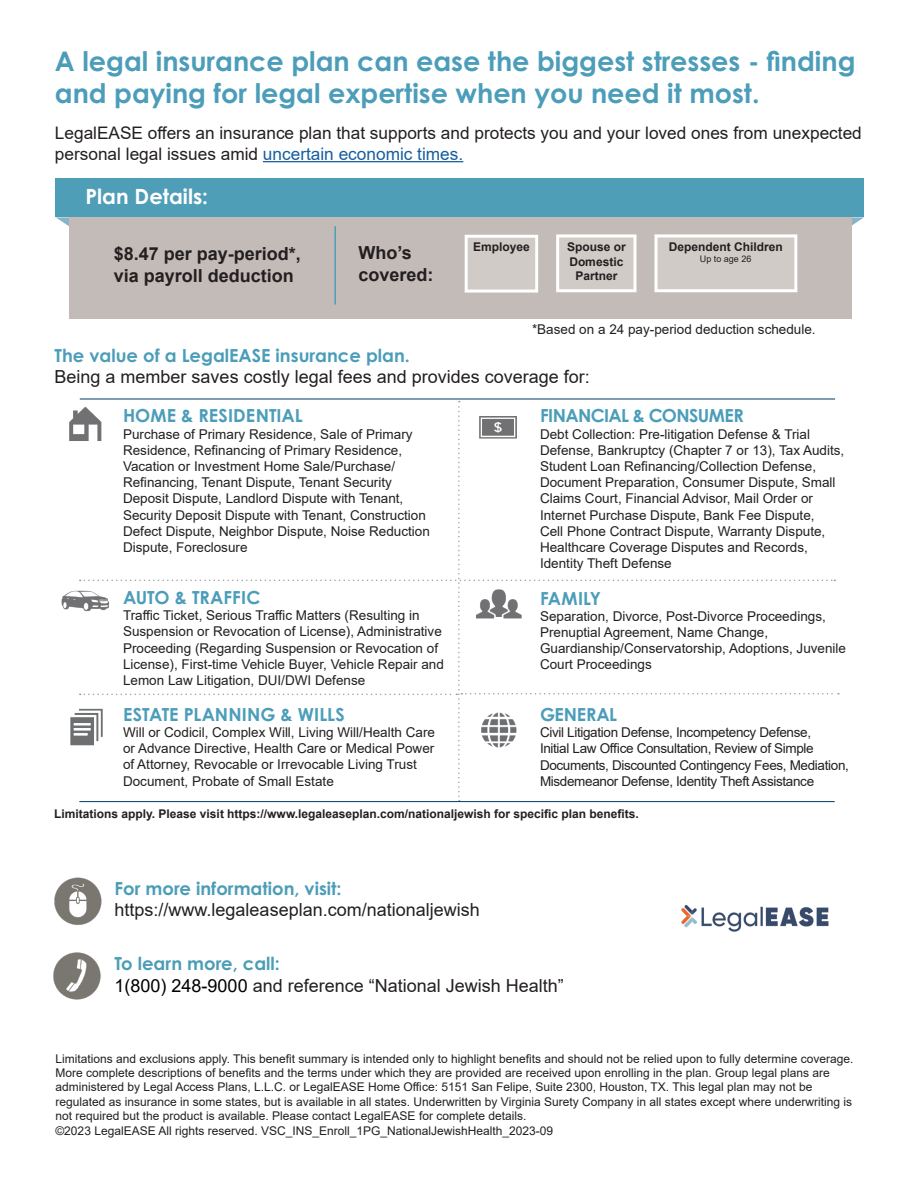
<style>
.page{position:relative;width:918px;height:1188px;background:#fff}
.page>*{position:absolute;margin:0;border:0;box-sizing:border-box;transform-origin:0 0}
.t1{font:700 27px/32.4px "Century Gothic Pro";color:#4b9db9}
.t2{font:700 21px "Century Gothic Pro";color:#fff}
.t3{font:18px "Arial";color:#231f20}
.t4{font:700 18px "Century Gothic Pro";color:#4b9db9}
.t5{font:700 18px "Arial";color:#231f20}
.t6{font:700 18px "Century Gothic Pro";color:#4b9db7}
.t7{font:700 18px "Century Gothic Pro";letter-spacing:-.035em;color:#4b9db9}
.t8{font:17.25px/20.7px "Arial";color:#231f20}
.t9{font:13.5px/16.2px "Arial";color:#231f20}
.t10{font:13.5px/16.2px "Arial";letter-spacing:-.025em;color:#231f20}
.t11{font:12px/14.4px "Arial";color:#231f20}
.t12{font:700 12px/14.4px "Arial";color:#231f20;text-align:center}
.t13{font:9px "Arial";color:#231f20}
.s1{color:#175d9e}
.s2{color:#000}
</style>
<div class="page">
<hr style="left:263px;top:161px;width:200px;height:1px;background:#175d9e">
<hr style="left:80px;top:399px;width:755px;height:1px;background:#003a62">
<hr style="left:79px;top:801px;width:756px;height:1px;background:#003a62">
<img style="left:69px;top:410px;width:11px;height:31px">
<img style="left:70px;top:708px;width:10px;height:38px">
<img style="left:61px;top:580px;width:19px;height:30px">
<img style="left:53px;top:952px;width:48px;height:48px">
<img style="left:54px;top:877px;width:48px;height:48px">
<svg style="left:80px;top:401px;width:759px;height:401px"></svg>
<svg style="left:56px;top:217px;width:13px;height:9px"></svg>
<svg style="left:851px;top:217px;width:13px;height:21px"></svg>
<div style="left:69px;top:217px;width:782px;height:101px;background:#c2bbb7"></div>
<hr style="left:334px;top:226px;width:2px;height:79px;background:#4e9eb8">
<div style="left:465px;top:235px;width:73px;height:58px;background:#d1cbc8;border:3px solid #fff"></div>
<div style="left:556px;top:234px;width:81px;height:58px;background:#d1cbc8;border:3px solid #fff"></div>
<div style="left:655px;top:234px;width:142px;height:58px;background:#d1cbc8;border:3px solid #fff"></div>
<div style="left:56px;top:179px;width:808px;height:38px;background:#4e9eb8"></div>
<img style="left:681px;top:905px;width:148px;height:27px">
<p class="t1" style="left:55px;top:44px;width:802px">A legal insurance plan can ease the biggest stresses - finding and paying for legal expertise when you need it most.</p>
<p class="t8" style="left:55px;top:123px;width:808px">LegalEASE offers an insurance plan that supports and protects you and your loved ones from unexpected personal legal issues amid <span class="s1">uncertain economic times.</span></p>
<p class="t2" style="left:86px;top:183px;width:124px">Plan Details:</p>
<p class="t5" style="left:114px;top:241px;width:189px">$8.47 per pay-period*,</p>
<p class="t5" style="left:114px;top:263px;width:182px">via payroll deduction</p>
<p class="t5" style="left:358px;top:240px;width:55px">Who’s</p>
<p class="t5" style="left:358px;top:262px;width:77px">covered:</p>
<p class="t12" style="left:473px;top:240px;width:58px">Employee</p>
<p class="t12" style="left:567px;top:240px;width:60px">Spouse or<br>Domestic<br>Partner</p>
<p class="t12" style="left:669px;top:240px;width:116px">Dependent Children</p>
<p class="t13" style="left:700px;top:252px;width:53px">Up to age 26</p>
<p class="t9" style="left:532px;top:321px;width:285px">*Based on a 24 pay-period deduction schedule.</p>
<p class="t4" style="left:55px;top:344px;width:357px">The value of a LegalEASE insurance plan.</p>
<p class="t3" style="left:55px;top:364px;width:537px">Being a member saves costly legal fees and provides coverage for:</p>
<p class="t4" style="left:123px;top:405px;width:181px">HOME &amp; RESIDENTIAL</p>
<p class="t9" style="left:123px;top:426px;width:291px">Purchase of Primary Residence, Sale of Primary<br>Residence, Refinancing of Primary Residence,</p>
<p class="t9" style="left:123px;top:458px;width:274px">Vacation or Investment Home Sale/Purchase/</p>
<p class="t9" style="left:123px;top:474px;width:270px">Refinancing, Tenant Dispute, Tenant Security</p>
<p class="t9" style="left:123px;top:490px;width:282px">Deposit Dispute, Landlord Dispute with Tenant,</p>
<p class="t9" style="left:123px;top:507px;width:308px">Security Deposit Dispute with Tenant, Construction<br>Defect Dispute, Neighbor Dispute, Noise Reduction<br>Dispute, Foreclosure</p>
<p class="t4" style="left:540px;top:587px;width:63px">FAMILY</p>
<p class="t9" style="left:540px;top:608px;width:308px">Separation, Divorce, Post-Divorce Proceedings, Prenuptial Agreement, Name Change, Guardianship/Conservatorship, Adoptions, Juvenile Court Proceedings</p>
<p class="t4" style="left:123px;top:703px;width:223px">ESTATE PLANNING &amp; WILLS</p>
<p class="t9" style="left:123px;top:724px;width:314px">Will or Codicil, Complex Will, Living Will/Health Care or Advance Directive, Health Care or Medical Power of Attorney, Revocable or Irrevocable Living Trust Document, Probate of Small Estate</p>
<p class="t7" style="left:540px;top:405px;width:206px">FINANCIAL &amp; CONSUMER</p>
<p class="t9" style="left:540px;top:426px;width:306px">Debt Collection: Pre-litigation Defense &amp; Trial Defense, Bankruptcy (Chapter 7 or 13), Tax Audits, Student Loan Refinancing/Collection Defense, Document Preparation, Consumer Dispute, Small Claims Court, Financial Advisor, Mail Order or Internet Purchase Dispute, Bank Fee Dispute,<br>Cell Phone Contract Dispute, Warranty Dispute, Healthcare Coverage Disputes and Records, Identity Theft Defense</p>
<p class="t4" style="left:123px;top:586px;width:139px">AUTO &amp; TRAFFIC</p>
<p class="t9" style="left:123px;top:607px;width:322px">Traffic Ticket, Serious Traffic Matters (Resulting in Suspension or Revocation of License), Administrative Proceeding (Regarding Suspension or Revocation of License), First-time Vehicle Buyer, Vehicle Repair and Lemon Law Litigation, DUI/DWI Defense</p>
<p class="t4" style="left:540px;top:703px;width:79px">GENERAL</p>
<p class="t10" style="left:540px;top:724px;width:310px">Civil Litigation Defense, Incompetency Defense,<br>Initial Law Office Consultation, Review of Simple Documents, Discounted Contingency Fees, Mediation, Misdemeanor Defense, Identity Theft Assistance</p>
<p class="t12" style="left:54px;top:807px;width:586px">Limitations apply. Please visit https://www.legaleaseplan.com/nationaljewish for specific plan benefits.</p>
<p class="t6" style="left:115px;top:877px;width:229px">For more information, visit:</p>
<p class="t3" style="left:115px;top:898px;width:367px">https://www.legaleaseplan.com/nationaljewish</p>
<p class="t6" style="left:115px;top:953px;width:167px">To learn more, call:</p>
<p class="t3" style="left:115px;top:973px;width:451px"><span class="s2">1(800) 248-9000</span> and reference “National Jewish Health”</p>
<p class="t11" style="left:55px;top:1051px;width:799px">Limitations and exclusions apply. This benefit summary is intended only to highlight benefits and should not be relied upon to fully determine coverage.<br>More complete descriptions of benefits and the terms under which they are provided are received upon enrolling in the plan. Group legal plans are</p>
<p class="t11" style="left:55px;top:1080px;width:759px">administered by Legal Access Plans, L.L.C. or LegalEASE Home Office: 5151 San Felipe, Suite 2300, Houston, TX. This legal plan may not be</p>
<p class="t11" style="left:55px;top:1094px;width:798px">regulated as insurance in some states, but is available in all states. Underwritten by Virginia Surety Company in all states except where underwriting is not required but the product is available. Please contact LegalEASE for complete details.</p>
<p class="t11" style="left:55px;top:1123px;width:499px">©2023 LegalEASE All rights reserved. VSC_INS_Enroll_1PG_NationalJewishHealth_2023-09</p>
</div>
